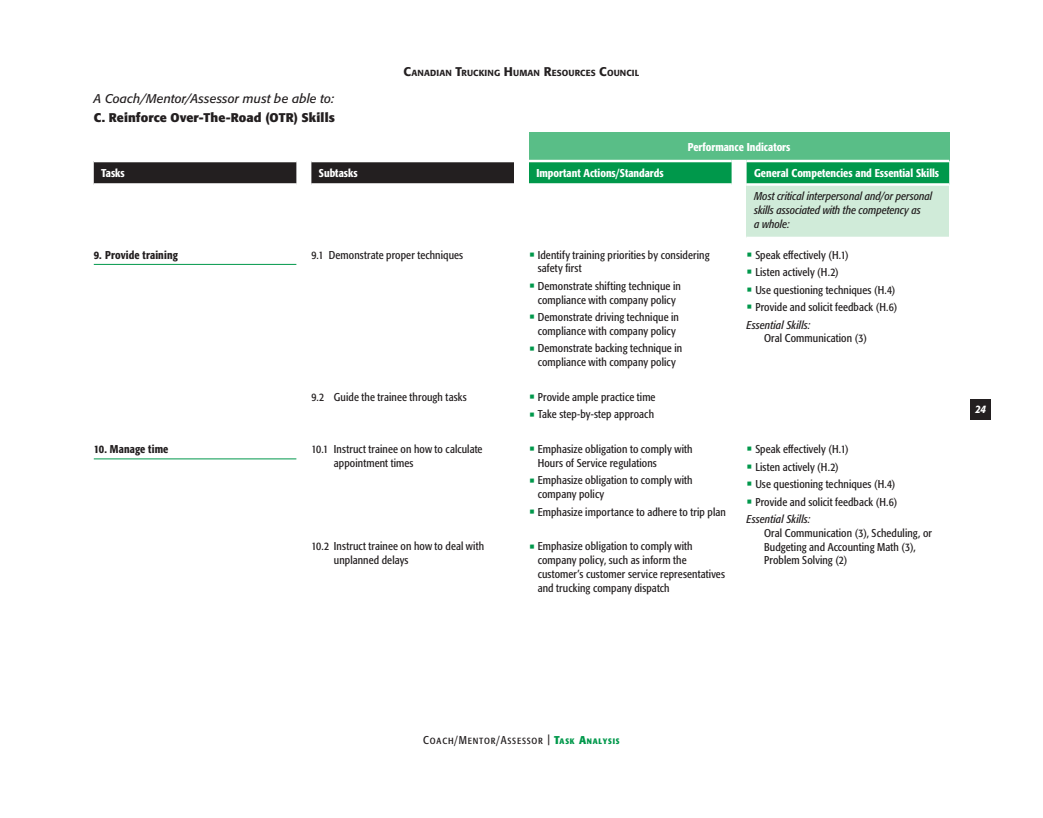
<style>
.page{position:relative;width:1043px;height:818px;background:#fff}
.page>*{position:absolute;margin:0;border:0;box-sizing:border-box;transform-origin:0 0}
.t1{font:italic 12.5px "Formata BQ";letter-spacing:.005em;color:#231f20}
.t2{font:700 12.5px "Formata BQ";letter-spacing:.01em;color:#231f20}
.t3{font:condensed 11.25px/13.8px "Formata BQ";letter-spacing:.01em;color:#231f20}
.t4{font:500 condensed 11.25px "Formata BQ";color:#fff}
.t5{font:italic condensed 11.25px/13.8px "Formata BQ";color:#231f20}
.t6{font:condensed 11.25px "Formata BQ";letter-spacing:.07em;color:#231f20}
.t7{font:500 condensed 11.25px "Formata BQ";letter-spacing:.01em;color:#231f20}
.t8{font:italic 500 condensed 11.25px "Formata BQ";color:#fff}
.t9{font:500 8.75px "Formata BQ";letter-spacing:.015em;color:#231f20}
.s1{font-size:12.5px}
.s2{font-size:20px;color:#00984b}
.s3{font-style:italic}
.s4{font-weight:700;color:#00984b}
.s5{font-weight:700;font-size:7.88px;color:#00984b}
</style>
<div class="page">
<div style="left:970px;top:399px;width:21px;height:21px;background:#231f20"></div>
<div style="left:529px;top:132px;width:420px;height:29px;background:#59be87"></div>
<div style="left:746px;top:184px;width:203px;height:54px;background:#d0ebd9"></div>
<hr style="left:746px;top:183px;width:203px;height:3px;background:#fff">
<svg style="left:94px;top:160px;width:855px;height:24px;background:#2f704e"></svg>
<hr style="left:731px;top:183px;width:15px;height:3px;background:#fff">
<hr style="left:94px;top:160px;width:202px;height:2px;background:#fff">
<hr style="left:94px;top:183px;width:202px;height:3px;background:#fff">
<hr style="left:311px;top:160px;width:203px;height:2px;background:#fff">
<hr style="left:311px;top:183px;width:203px;height:3px;background:#fff">
<hr style="left:746px;top:237px;width:203px;height:2px;background:#fff">
<hr style="left:94px;top:264px;width:202px;height:1px;background:#00984b">
<hr style="left:94px;top:458px;width:202px;height:1px;background:#00984b">
<p class="t1" style="left:94px;top:91px;width:242px">A Coach/Mentor/Assessor must be able to:</p>
<p class="t2" style="left:94px;top:110px;width:243px">C. Reinforce Over-The-Road (OTR) Skills</p>
<p class="t9" style="left:403px;top:67px;width:237px"><span class="s1">C</span>ANADIAN <span class="s1">T</span>RUCKING <span class="s1">H</span>UMAN <span class="s1">R</span>ESOURCES <span class="s1">C</span>OUNCIL</p>
<p class="t4" style="left:687px;top:140px;width:104px">Performance Indicators</p>
<p class="t4" style="left:101px;top:166px;width:25px">Tasks</p>
<p class="t4" style="left:319px;top:166px;width:40px">Subtasks</p>
<p class="t4" style="left:536px;top:166px;width:129px">Important Actions/Standards</p>
<p class="t4" style="left:754px;top:166px;width:187px">General Competencies and Essential Skills</p>
<p class="t5" style="left:754px;top:189px;width:180px">Most critical interpersonal and/or personal skills associated with the competency as<br>a whole:</p>
<p class="t7" style="left:94px;top:248px;width:86px">9. Provide training</p>
<p class="t3" style="left:311px;top:248px;width:153px">9.1 Demonstrate proper techniques</p>
<p class="t3" style="left:538px;top:248px;width:173px;text-indent:-9px"><span class="s2">•</span> Identify training priorities by considering safety first</p>
<p class="t3" style="left:529px;top:279px;width:153px;text-align:center"><span class="s2">•</span> Demonstrate shifting technique in compliance with company policy</p>
<p class="t3" style="left:529px;top:310px;width:151px;text-align:center"><span class="s2">•</span> Demonstrate driving technique in compliance with company policy</p>
<p class="t3" style="left:529px;top:341px;width:155px;text-align:center"><span class="s2">•</span> Demonstrate backing technique in compliance with company policy</p>
<p class="t3" style="left:746px;top:248px;width:104px"><span class="s2">•</span> Speak effectively (H.1)</p>
<p class="t3" style="left:746px;top:265px;width:94px"><span class="s2">•</span> Listen actively (H.2)</p>
<p class="t3" style="left:746px;top:283px;width:150px"><span class="s2">•</span> Use questioning techniques (H.4)</p>
<p class="t3" style="left:746px;top:298px;width:152px;line-height:17.5px"><span class="s2">•</span> Provide and solicit feedback (H.6)<br><span class="s3">Essential Skills:</span></p>
<p class="t3" style="left:764px;top:331px;width:104px">Oral Communication (3)</p>
<p class="t3" style="left:311px;top:390px;width:157px">9.2 Guide the trainee through tasks</p>
<p class="t3" style="left:529px;top:390px;width:128px"><span class="s2">•</span> Provide ample practice time</p>
<p class="t3" style="left:529px;top:407px;width:126px"><span class="s2">•</span> Take step-by-step approach</p>
<p class="t7" style="left:94px;top:442px;width:76px">10. Manage time</p>
<p class="t3" style="left:334px;top:442px;width:150px;text-indent:-22px">10.1 Instruct trainee on how to calculate appointment times</p>
<p class="t3" style="left:538px;top:442px;width:156px;text-indent:-9px"><span class="s2">•</span> Emphasize obligation to comply with<br>Hours of Service regulations</p>
<p class="t3" style="left:538px;top:473px;width:156px;text-indent:-9px"><span class="s2">•</span> Emphasize obligation to comply with company policy</p>
<p class="t3" style="left:529px;top:504px;width:198px"><span class="s2">•</span> Emphasize importance to adhere to trip plan</p>
<p class="t3" style="left:334px;top:539px;width:152px;text-indent:-22px">10.2 Instruct trainee on how to deal with unplanned delays</p>
<p class="t3" style="left:538px;top:539px;width:189px;text-indent:-9px"><span class="s2">•</span> Emphasize obligation to comply with company policy, such as inform the customer’s customer service representatives and trucking company dispatch</p>
<p class="t3" style="left:746px;top:442px;width:104px"><span class="s2">•</span> Speak effectively (H.1)</p>
<p class="t3" style="left:746px;top:459px;width:94px"><span class="s2">•</span> Listen actively (H.2)</p>
<p class="t3" style="left:746px;top:477px;width:150px"><span class="s2">•</span> Use questioning techniques (H.4)</p>
<p class="t3" style="left:746px;top:493px;width:152px;line-height:17.5px"><span class="s2">•</span> Provide and solicit feedback (H.6)<br><span class="s3">Essential Skills:</span></p>
<p class="t3" style="left:764px;top:526px;width:169px">Oral Communication (3), Scheduling, or<br>Budgeting and Accounting Math (3),<br>Problem Solving (2)</p>
<p class="t8" style="left:975px;top:402px;width:12px">24</p>
<p class="t6" style="left:423px;top:733px;width:198px">Coach/Mentor/Assessor | <span class="s4">T</span><span class="s5">ASK</span> <span class="s4">A</span><span class="s5">NALYSIS</span></p>
</div>
